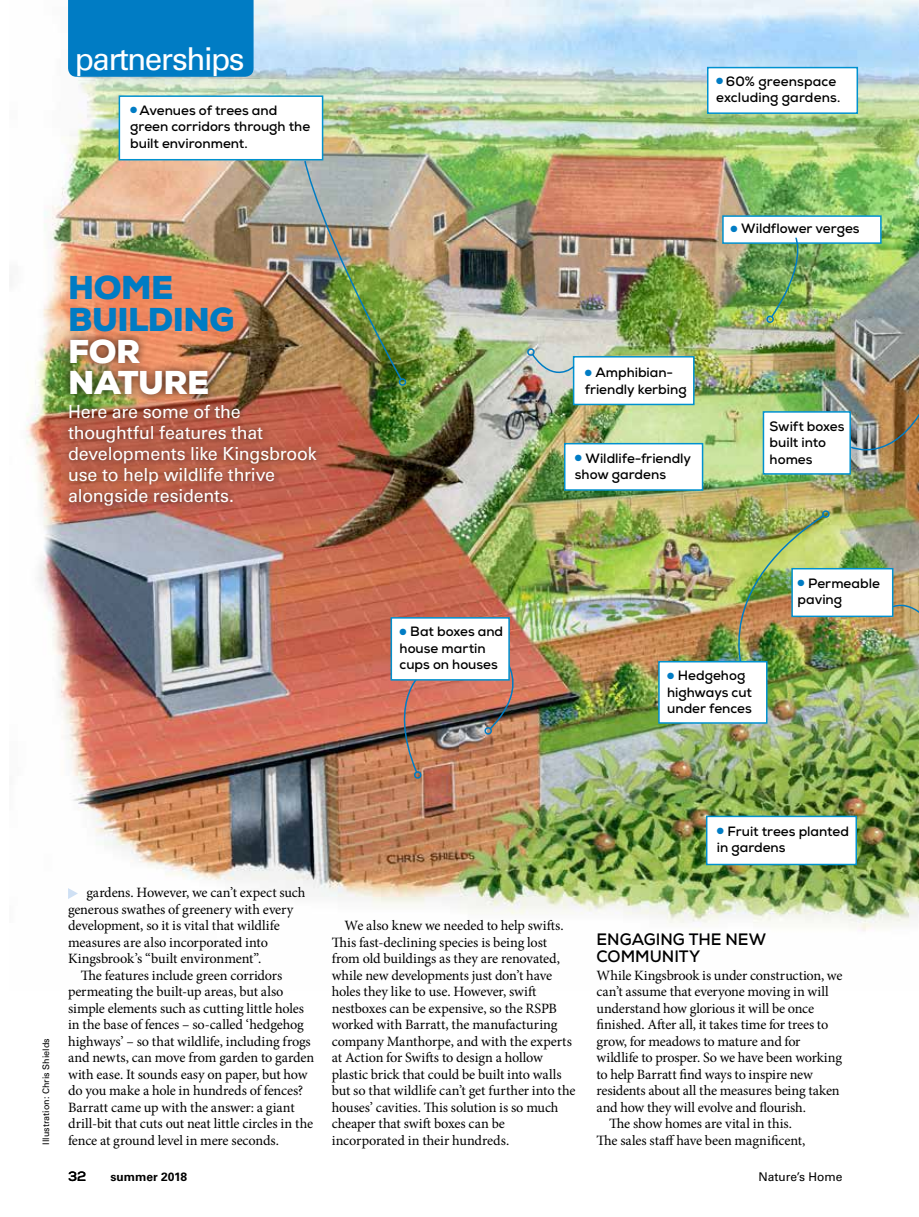
<style>
.page{position:relative;width:919px;height:1217px;background:#fff}
.page>*{position:absolute;margin:0;border:0;box-sizing:border-box;transform-origin:0 0}
.t1{font:900 33px/31.5px "Nexa";letter-spacing:-.015em;color:#007cc4}
.t2{font:900 33px/31.5px "Nexa";letter-spacing:-.02em;color:#fff}
.t3{font:31.5px "Univers LT Std";letter-spacing:-.05em;color:#fff}
.t4{font:18px/21px "Univers LT Std";letter-spacing:-.01em;color:#fff}
.t5{font:700 16.5px/16.5px "Nexa";color:#000}
.t6{font:14.25px/16.5px "Minion Pro";letter-spacing:-.01em;color:#000}
.t7{font:700 13.5px/16.5px "Nexa";color:#000}
.t8{font:12px "Univers LT Std";color:#000}
.t9{font:700 12px "Univers LT Std";color:#000}
.t10{font:9px "Univers LT Std";color:#000}
.s1{color:#007cc4}
</style>
<div class="page">
<img style="left:26px;top:0;width:892px;height:931px">
<svg style="left:68px;top:887px;width:10px;height:11px"></svg>
<div style="left:60px;top:330px;width:264px;height:184px;background:#000;opacity:.75"></div>
<div style="left:68px;top:0;width:185px;height:77px;background:#007cc4"></div>
<img style="left:484px;top:638px;width:59px;height:92px">
<div style="left:484px;top:726px;width:8px;height:8px;border:2px solid #007cc4;border-radius:50%"></div>
<img style="left:385px;top:668px;width:42px;height:106px">
<div style="left:414px;top:771px;width:7px;height:7px;border:2px solid #007cc4;border-radius:50%"></div>
<img style="left:702px;top:510px;width:128px;height:175px">
<div style="left:390px;top:617px;width:120px;height:63px;background:#fff;border:2px solid #0091cf"></div>
<div style="left:658px;top:660px;width:109px;height:63px;background:#fff;border:2px solid #0091cf"></div>
<div style="left:564px;top:443px;width:139px;height:47px;background:#fff;border:2px solid #0091cf"></div>
<div style="left:573px;top:356px;width:121px;height:49px;background:#fff;border:2px solid #0091cf"></div>
<div style="left:791px;top:568px;width:102px;height:49px;background:#fff;border:2px solid #0091cf"></div>
<div style="left:119px;top:95px;width:204px;height:65px;background:#fff;border:2px solid #0091cf"></div>
<img style="left:303px;top:160px;width:104px;height:225px">
<div style="left:722px;top:215px;width:159px;height:29px;background:#fff;border:2px solid #0091cf"></div>
<img style="left:765px;top:237px;width:42px;height:85px">
<div style="left:707px;top:67px;width:151px;height:47px;background:#fff;border:2px solid #0091cf"></div>
<svg style="left:527px;top:347px;width:48px;height:38px"></svg>
<div style="left:706px;top:815px;width:150px;height:50px;background:#fff;border:2px solid #0091cf"></div>
<svg style="left:892px;top:596px;width:26px;height:39px"></svg>
<div style="left:762px;top:411px;width:88px;height:63px;background:#fff;border:2px solid #0091cf"></div>
<img style="left:850px;top:401px;width:68px;height:64px">
<h2 class="t3" style="left:75px;top:40px;width:171px">partnerships</h2>
<p class="t7" style="left:130px;top:102px;width:181px"><span class="s1">●</span> Avenues of trees and green corridors through the built environment.</p>
<h1 class="t1" style="left:68px;top:272px;width:168px">HOME<br>BUILDING</h1>
<h1 class="t2" style="left:68px;top:335px;width:143px">FOR<br>NATURE</h1>
<p class="t4" style="left:68px;top:401px;width:250px">Here are some of the thoughtful features that developments like Kingsbrook use to help wildlife thrive alongside residents.</p>
<p class="t7" style="left:399px;top:623px;width:105px"><span class="s1">●</span> Bat boxes and house martin cups on houses</p>
<p class="t7" style="left:716px;top:73px;width:125px"><span class="s1">●</span> 60% greenspace excluding gardens.</p>
<p class="t7" style="left:730px;top:220px;width:130px"><span class="s1">●</span> Wildflower verges</p>
<p class="t7" style="left:584px;top:364px;width:103px"><span class="s1">●</span> Amphibian&shy;friendly kerbing</p>
<p class="t7" style="left:575px;top:449px;width:118px"><span class="s1">●</span> Wildlife-friendly show gardens</p>
<p class="t7" style="left:769px;top:418px;width:76px">Swift boxes built into homes</p>
<p class="t7" style="left:797px;top:574px;width:84px"><span class="s1">●</span> Permeable paving</p>
<p class="t7" style="left:667px;top:667px;width:86px"><span class="s1">●</span> Hedgehog highways cut under fences</p>
<p class="t10" style="left:41px;top:1144px;width:108px;rotate:-90deg">Illustration: Chris Shields</p>
<p class="t6" style="left:86px;top:884px;width:220px">gardens. However, we can’t expect such</p>
<p class="t6" style="left:68px;top:900px;width:227px">generous swathes of greenery with every</p>
<p class="t6" style="left:68px;top:917px;width:213px">development, so it is vital that wildlife</p>
<p class="t6" style="left:68px;top:933px;width:201px">measures are also incorporated into</p>
<p class="t6" style="left:68px;top:950px;width:195px">Kingsbrook’s “built environment”.</p>
<p class="t6" style="left:81px;top:966px;width:203px">The features include green corridors</p>
<p class="t6" style="left:68px;top:983px;width:217px">permeating the built-up areas, but also</p>
<p class="t6" style="left:68px;top:999px;width:237px">simple elements such as cutting little holes</p>
<p class="t6" style="left:68px;top:1016px;width:237px">in the base of fences – so-called ‘hedgehog</p>
<p class="t6" style="left:68px;top:1032px;width:244px">highways’ – so that wildlife, including frogs</p>
<p class="t6" style="left:68px;top:1049px;width:247px">and newts, can move from garden to garden</p>
<p class="t6" style="left:68px;top:1065px;width:241px">with ease. It sounds easy on paper, but how</p>
<p class="t6" style="left:68px;top:1082px;width:237px">do you make a hole in hundreds of fences?</p>
<p class="t6" style="left:68px;top:1098px;width:228px">Barratt came up with the answer: a giant</p>
<p class="t6" style="left:68px;top:1115px;width:246px">drill-bit that cuts out neat little circles in the</p>
<p class="t6" style="left:68px;top:1131px;width:212px">fence at ground level in mere seconds.</p>
<p class="t6" style="left:332px;top:917px;width:245px;text-indent:13px">We also knew we needed to help swifts.<br>This fast-declining species is being lost from old buildings as they are renovated, while new developments just don’t have holes they like to use. However, swift nestboxes can be expensive, so the RSPB worked with Barratt, the manufacturing company Manthorpe, and with the experts at Action for Swifts to design a hollow plastic brick that could be built into walls but so that wildlife can’t get further into the houses’ cavities. This solution is so much cheaper that swift boxes can be</p>
<p class="t6" style="left:332px;top:1131px;width:179px">incorporated in their hundreds.</p>
<p class="t7" style="left:716px;top:822px;width:134px"><span class="s1">●</span> Fruit trees planted in gardens</p>
<p class="t5" style="left:596px;top:931px;width:171px">ENGAGING THE NEW<br>COMMUNITY</p>
<p class="t6" style="left:596px;top:966px;width:247px">While Kingsbrook is under construction, we</p>
<p class="t6" style="left:596px;top:983px;width:234px">can’t assume that everyone moving in will</p>
<p class="t6" style="left:596px;top:999px;width:219px">understand how glorious it will be once</p>
<p class="t6" style="left:596px;top:1016px;width:233px">finished. After all, it takes time for trees to</p>
<p class="t6" style="left:596px;top:1032px;width:205px">grow, for meadows to mature and for</p>
<p class="t6" style="left:596px;top:1049px;width:247px">wildlife to prosper. So we have been working</p>
<p class="t6" style="left:596px;top:1065px;width:218px">to help Barratt find ways to inspire new</p>
<p class="t6" style="left:596px;top:1082px;width:244px">residents about all the measures being taken</p>
<p class="t6" style="left:596px;top:1098px;width:211px">and how they will evolve and flourish.</p>
<p class="t6" style="left:609px;top:1115px;width:184px">The show homes are vital in this.</p>
<p class="t6" style="left:596px;top:1131px;width:210px">The sales staff have been magnificent,</p>
<p class="t7" style="left:68px;top:1167px;width:20px">32</p>
<p class="t9" style="left:111px;top:1169px;width:78px">summer 2018</p>
<p class="t8" style="left:758px;top:1169px;width:85px">Nature’s Home</p>
</div>
